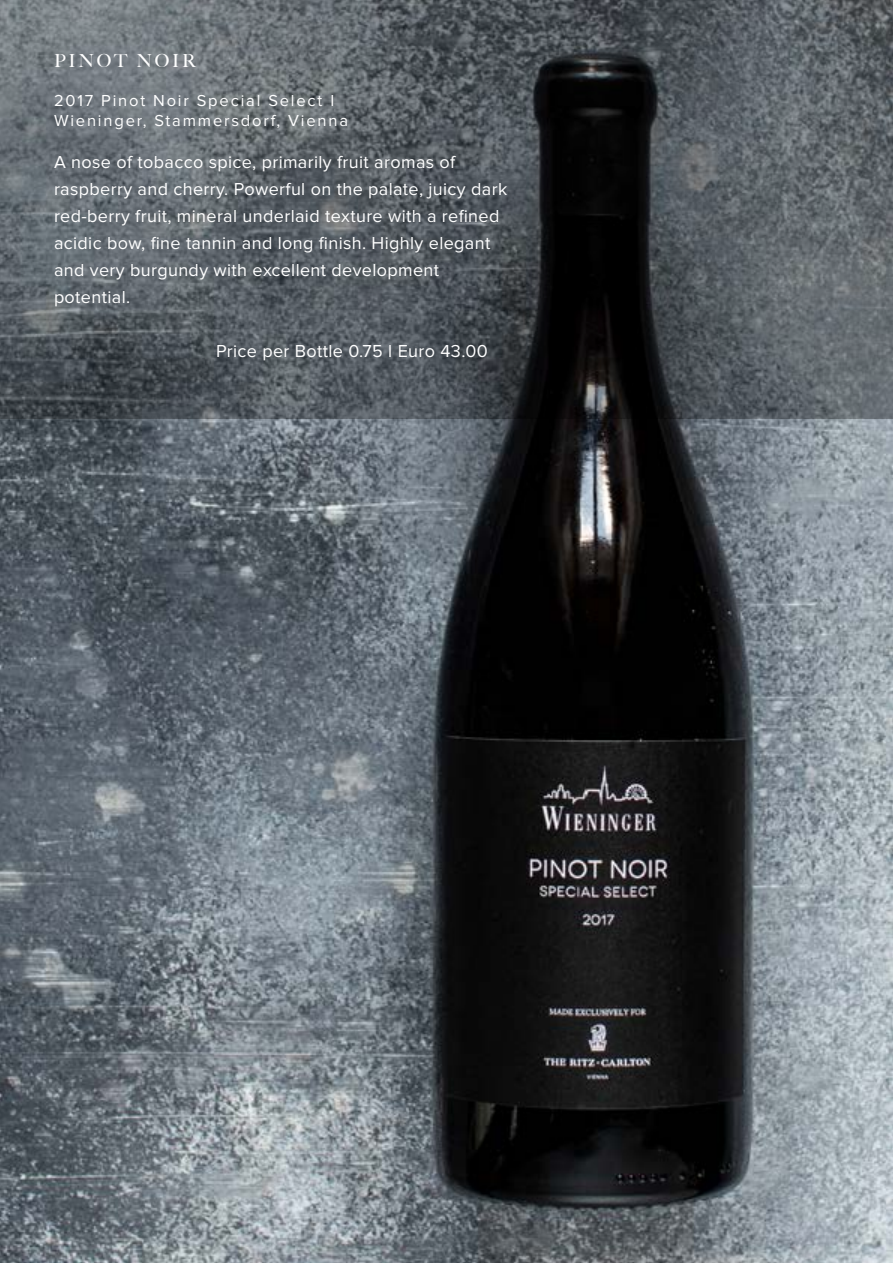
<style>
.page{position:relative;width:893px;height:1263px;background:#fff}
.page>*{position:absolute;margin:0;border:0;box-sizing:border-box;transform-origin:0 0}
.t1{font:18px/27px "Proxima Nova";letter-spacing:.02em;color:#fff}
.t2{font:500 18px "Big Caslon";letter-spacing:.15em;color:#fff}
.t3{font:16.5px/19.5px "Proxima Nova";letter-spacing:.11em;color:#fff}
</style>
<div class="page">
<img style="left:0;top:419px;width:893px;height:844px">
<svg style="left:0;top:0;width:893px;height:419px;background:#51575c"></svg>
<p class="t2" style="left:54px;top:46px;width:143px">PINOT NOIR</p>
<p class="t3" style="left:54px;top:92px;width:296px">2017 Pinot Noir Special Select I<br>Wieninger, Stammersdorf, Vienna</p>
<p class="t1" style="left:54px;top:150px;width:455px">A nose of tobacco spice, primarily fruit aromas of raspberry and cherry. Powerful on the palate, juicy dark red-berry fruit, mineral underlaid texture with a refined acidic bow, fine tannin and long finish. Highly elegant and very burgundy with excellent development potential.</p>
<p class="t1" style="left:216px;top:339px;width:273px">Price per Bottle 0.75 l Euro 43.00</p>
</div>
